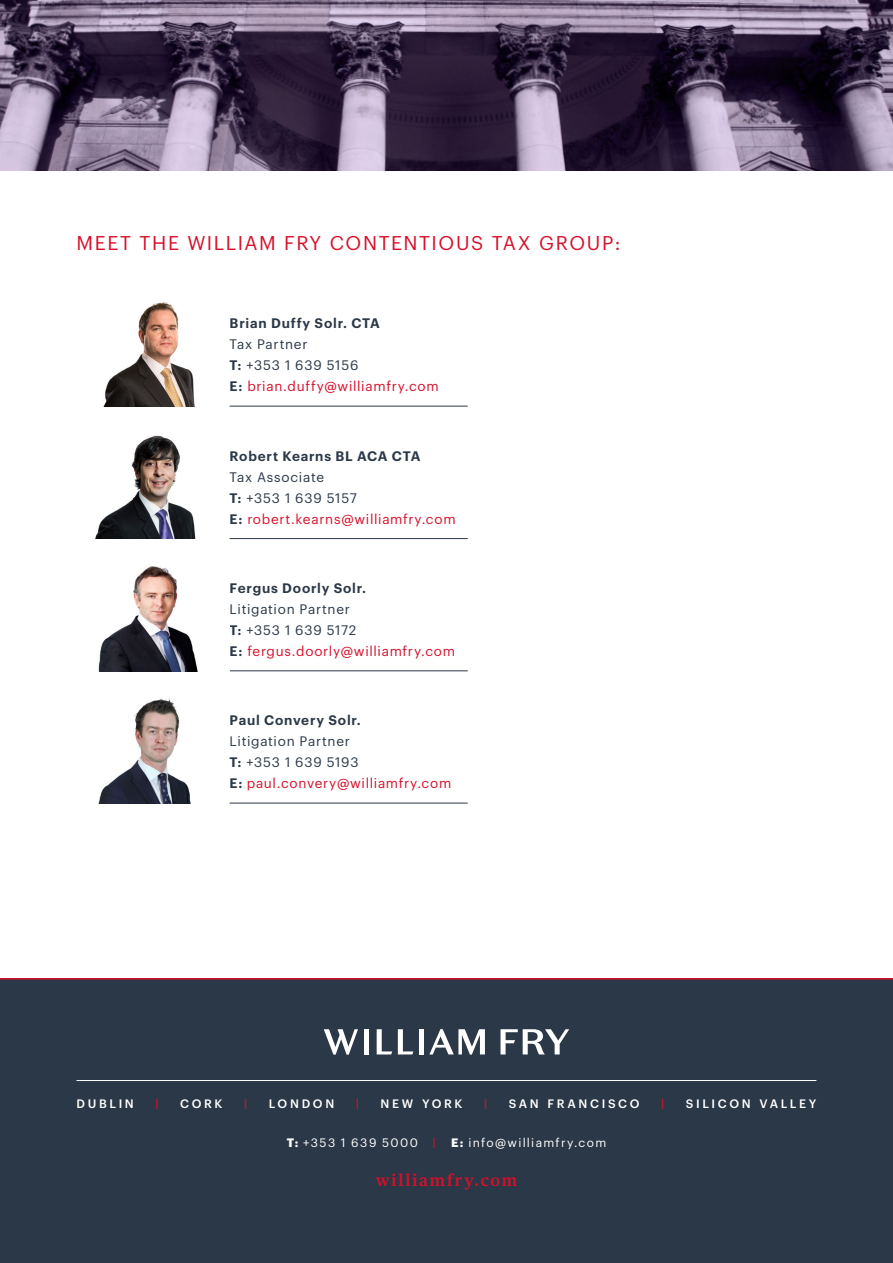
<style>
.page{position:relative;width:893px;height:1263px;background:#fff}
.page>*{position:absolute;margin:0;border:0;box-sizing:border-box;transform-origin:0 0}
.t1{font:19.5px "Graphik";letter-spacing:.08em;color:#d70f2a}
.t2{font:600 16.5px "Publico Text";letter-spacing:.115em;color:#d70f2a}
.t3{font:13.5px/21px "Graphik";letter-spacing:.05em;color:#2b3847}
.t4{font:13.5px/21px "Graphik";letter-spacing:.055em;color:#d70f2a}
.t5{font:600 13.5px "Graphik";letter-spacing:.055em;color:#2b3847}
.t6{font:500 12px "Graphik";letter-spacing:.22em;color:#fff}
.t7{font:12px "Graphik";letter-spacing:.11em;color:#fff}
.t8{font:12px "Graphik";letter-spacing:.13em;color:#fff}
.t9{font:500 12px "Graphik";color:#d70f2a}
.s1{color:#2b3847}
.s2{font-weight:600;color:#2b3847}
.s3{font-weight:600}
.s4{color:#d70f2a}
.s5{font-weight:700}
.s6{font-weight:500;color:#d70f2a}
</style>
<div class="page">
<div style="left:0;top:978px;width:893px;height:285px;background:#2b3847"></div>
<hr style="left:77px;top:1080px;width:739px;height:1px;background:#fff">
<svg style="left:324px;top:1029px;width:34px;height:25px"></svg>
<hr style="left:364px;top:1029px;width:4px;height:25px;background:#fff">
<svg style="left:377px;top:1029px;width:15px;height:25px"></svg>
<svg style="left:398px;top:1029px;width:15px;height:25px"></svg>
<div style="left:419px;top:1029px;width:5px;height:25px;background:#fff"></div>
<svg style="left:429px;top:1029px;width:56px;height:25px"></svg>
<svg style="left:500px;top:1029px;width:69px;height:25px"></svg>
<img style="left:0;top:0;width:893px;height:170px">
<hr style="left:230px;top:406px;width:238px;height:1px;background:#2b3847">
<hr style="left:230px;top:538px;width:238px;height:1px;background:#2b3847">
<hr style="left:230px;top:670px;width:238px;height:1px;background:#2b3847">
<hr style="left:230px;top:803px;width:238px;height:1px;background:#2b3847">
<img style="left:103px;top:302px;width:92px;height:104px">
<img style="left:95px;top:435px;width:101px;height:104px">
<img style="left:98px;top:566px;width:100px;height:105px">
<img style="left:98px;top:699px;width:93px;height:104px">
<hr style="left:0;top:978px;width:893px;height:1px;background:#d70f2a">
<h1 class="t1" style="left:77px;top:228px;width:545px">MEET THE WILLIAM FRY CONTENTIOUS TAX GROUP:</h1>
<p class="t5" style="left:230px;top:313px;width:152px">Brian Duffy Solr. CTA</p>
<p class="t4" style="left:230px;top:333px;width:211px"><span class="s1">Tax Partner<br></span><span class="s2">T:</span> <span class="s1">+353 1 639 5156<br></span><span class="s2">E:</span> brian.duffy@williamfry.com</p>
<p class="t5" style="left:230px;top:445px;width:192px">Robert Kearns BL ACA CTA</p>
<p class="t4" style="left:230px;top:465px;width:228px"><span class="s1">Tax Associate<br></span><span class="s2">T:</span> <span class="s1">+353 1 639 5157<br></span><span class="s2">E:</span> robert.kearns@williamfry.com</p>
<p class="t5" style="left:230px;top:577px;width:138px">Fergus Doorly Solr.</p>
<p class="t3" style="left:230px;top:597px;width:227px">Litigation Partner<br><span class="s3">T:</span> +353 1 639 5172<br><span class="s3">E:</span> <span class="s4">fergus.doorly@williamfry.com</span></p>
<p class="t5" style="left:230px;top:710px;width:133px">Paul Convery Solr.</p>
<p class="t3" style="left:230px;top:729px;width:223px">Litigation Partner<br><span class="s3">T:</span> +353 1 639 5193<br><span class="s3">E:</span> <span class="s4">paul.convery@williamfry.com</span></p>
<p class="t6" style="left:77px;top:1095px;width:59px">DUBLIN</p>
<p class="t9" style="left:155px;top:1095px;width:5px">|</p>
<p class="t6" style="left:180px;top:1095px;width:44px">CORK</p>
<p class="t9" style="left:244px;top:1095px;width:5px">|</p>
<p class="t6" style="left:269px;top:1095px;width:67px">LONDON</p>
<p class="t9" style="left:356px;top:1095px;width:5px">|</p>
<p class="t6" style="left:380px;top:1095px;width:84px">NEW YORK</p>
<p class="t9" style="left:484px;top:1095px;width:5px">|</p>
<p class="t6" style="left:509px;top:1095px;width:132px">SAN FRANCISCO</p>
<p class="t9" style="left:661px;top:1095px;width:5px">|</p>
<p class="t6" style="left:686px;top:1095px;width:132px">SILICON VALLEY</p>
<p class="t8" style="left:287px;top:1134px;width:150px"><span class="s5">T:</span> +353 1 639 5000 <span class="s6">|</span></p>
<p class="t7" style="left:451px;top:1134px;width:157px"><span class="s5">E:</span> info@williamfry.com</p>
<p class="t2" style="left:376px;top:1168px;width:143px">williamfry.com</p>
</div>
